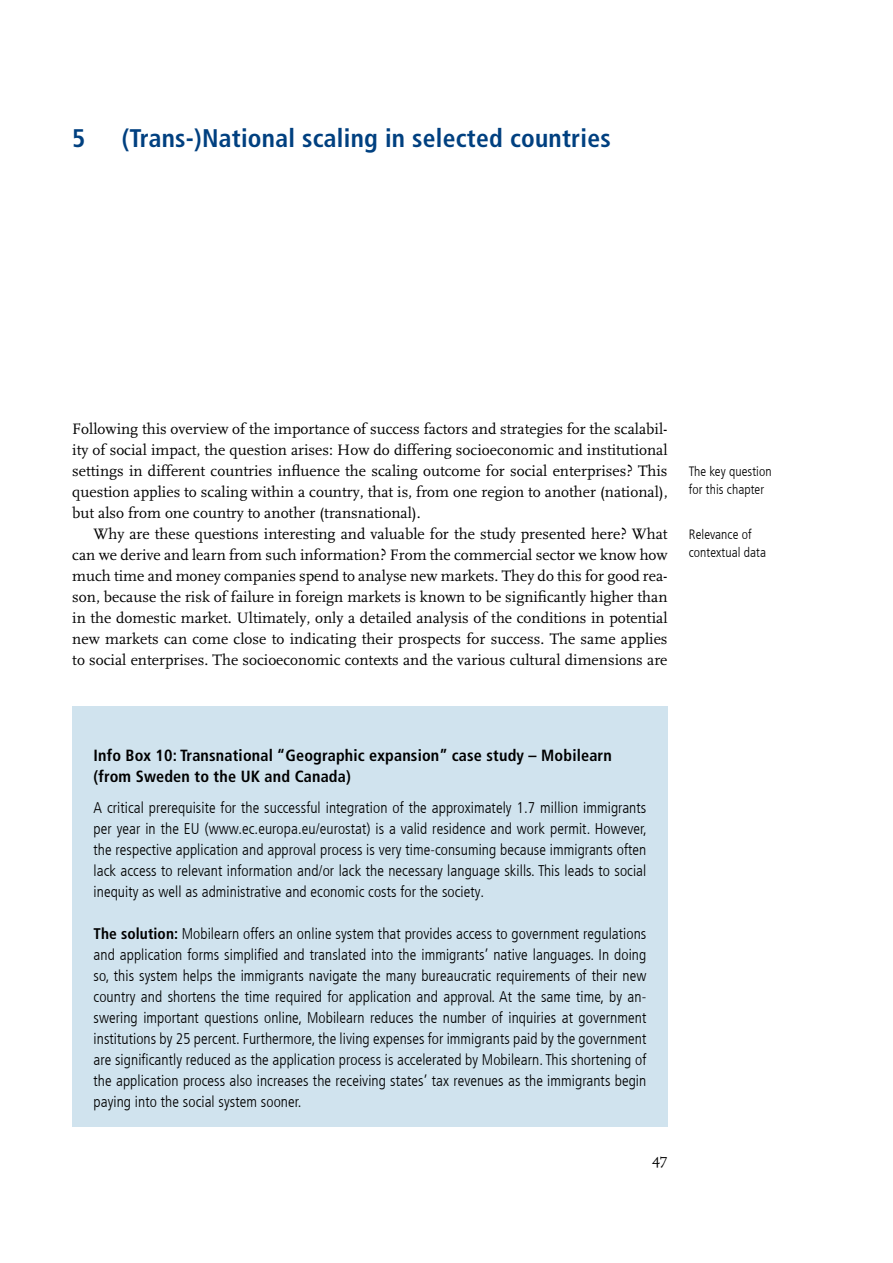
<style>
.page{position:relative;width:893px;height:1263px;background:#fff}
.page>*{position:absolute;margin:0;border:0;box-sizing:border-box;transform-origin:0 0}
.t1{font:700 condensed 25.5px "Frutiger LT Com";letter-spacing:.01em;color:#004080}
.Textbox_H2{font:700 condensed 16.2px/21px "Frutiger LT Com";letter-spacing:.01em;color:#000}
.Fließtext{font:15.75px/21px "FF Scala";color:#000;text-align:justify}
.Fließtext_ohne{font:15.75px/21px "FF Scala";color:#000;text-align:justify}
.Textblox_fließ_ohne{font:300 condensed 15.45px/21px "Frutiger LT Com";letter-spacing:.005em;color:#000;text-align:justify}
.t2{font:15px "FF Scala";color:#000}
.t3{font:300 condensed 13.5px/18px "Frutiger LT Com";letter-spacing:.005em;color:#000}
.s1{font-weight:700}
</style>
<div class="page">
<div style="left:72px;top:706px;width:596px;height:421px;background:#d0e3ee"></div>
<h1 class="t1" style="left:72px;top:123px;width:15px">5</h1>
<h1 class="t1" style="left:122px;top:123px;width:491px">(Trans-)National scaling in selected countries</h1>
<p class="Fließtext_ohne" style="left:72px;top:418px;width:597px">Following this overview of the importance of success factors and strategies for the scalabil&shy;ity of social impact, the question arises: How do differing socioeconomic and institutional settings in different countries influence the scaling outcome for social enterprises? This question applies to scaling within a country, that is, from one region to another (national), but also from one country to another (transnational).</p>
<p class="Fließtext" style="left:72px;top:523px;width:597px;text-indent:21px">Why are these questions interesting and valuable for the study presented here? What can we derive and learn from such information? From the commercial sector we know how much time and money companies spend to analyse new markets. They do this for good rea&shy;son, because the risk of failure in foreign markets is known to be significantly higher than in the domestic market. Ultimately, only a detailed analysis of the conditions in potential new markets can come close to indicating their prospects for success. The same applies to social enterprises. The socioeconomic contexts and the various cultural dimensions are</p>
<p class="t3" style="left:689px;top:462px;width:84px">The key question for this chapter</p>
<p class="t3" style="left:689px;top:525px;width:79px">Relevance of contextual data</p>
<p class="Textbox_H2" style="left:94px;top:745px;width:520px">Info Box 10: Transnational “Geographic expansion” case study – Mobilearn (from Sweden to the UK and Canada)</p>
<p class="Textblox_fließ_ohne" style="left:94px;top:797px;width:555px">A critical prerequisite for the successful integration of the approximately 1.7 million immigrants per year in the EU (www.ec.europa.eu/eurostat) is a valid residence and work permit. However, the respective application and approval process is very time-consuming because immigrants often lack access to relevant information and/or lack the necessary language skills. This leads to social inequity as well as administrative and economic costs for the society.</p>
<p class="Textblox_fließ_ohne" style="left:94px;top:923px;width:554px"><span class="s1">The solution:</span> Mobilearn offers an online system that provides access to government regulations and application forms simplified and translated into the immigrants’ native languages. In doing so, this system helps the immigrants navigate the many bureaucratic requirements of their new country and shortens the time required for application and approval. At the same time, by an&shy;swering important questions online, Mobilearn reduces the number of inquiries at government institutions by 25 percent. Furthermore, the living expenses for immigrants paid by the government are significantly reduced as the application process is accelerated by Mobilearn. This shortening of the application process also increases the receiving states’ tax revenues as the immigrants begin paying into the social system sooner.</p>
<p class="t2" style="left:652px;top:1150px;width:17px">47</p>
</div>
